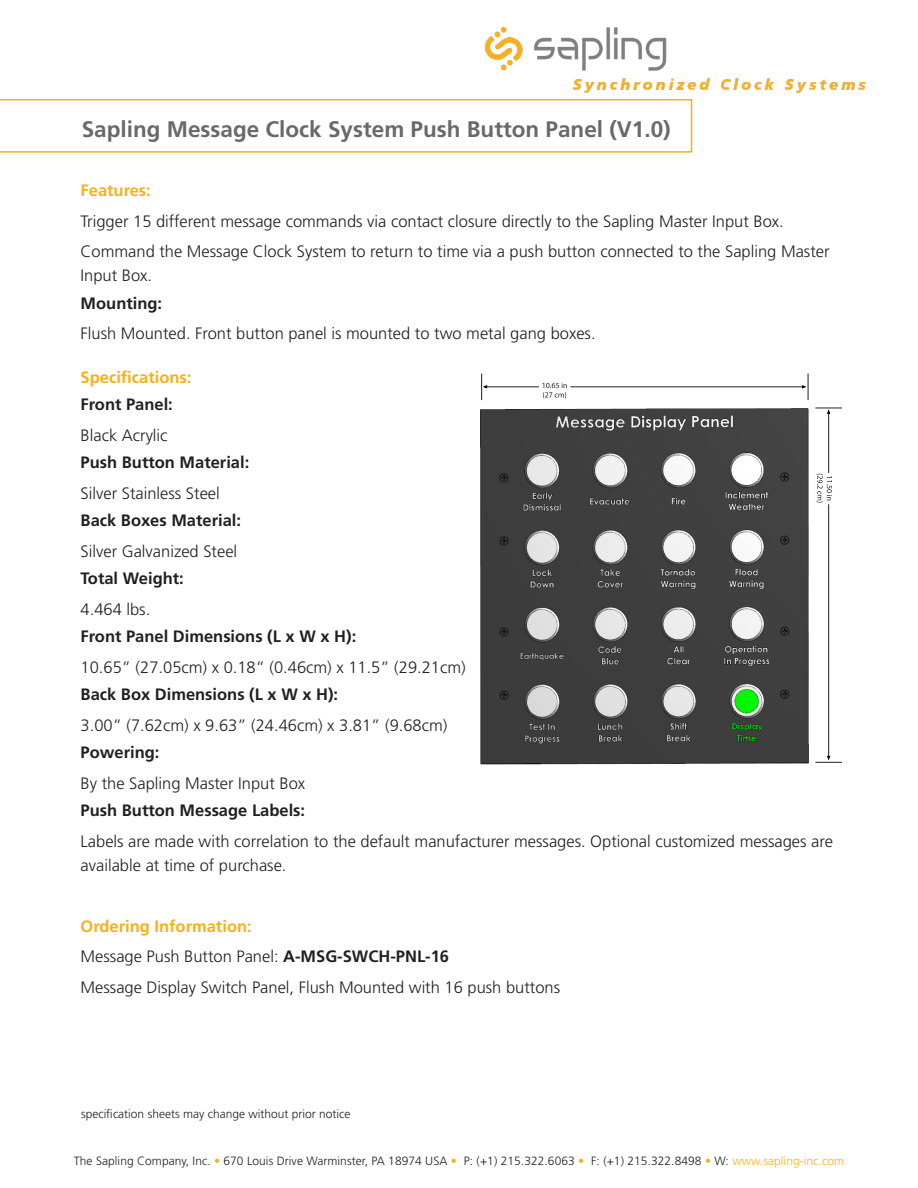
<style>
.page{position:relative;width:918px;height:1188px;background:#fff}
.page>*{position:absolute;margin:0;border:0;box-sizing:border-box;transform-origin:0 0}
.Heading{font:700 22.5px "Frutiger LT Std";color:#69696c}
.Body_Text{font:300 16.5px/24px "Frutiger LT Std";color:#231f20}
.Bold_Line{font:700 16.5px "Frutiger LT Std";color:#231f20}
.Heading_2{font:700 16.5px "Frutiger LT Std";color:#faaf18}
.Body_Text-2{font:700 16.5px "Frutiger LT Std";color:#faaf18}
.Note{font:300 12px "Frutiger LT Std";letter-spacing:.005em;color:#231f20}
.s1{font-weight:700}
.s2{color:#faaf18}
</style>
<div class="page">
<img style="left:485px;top:27px;width:381px;height:65px">
<svg style="left:0;top:99px;width:692px;height:54px"></svg>
<img style="left:480px;top:408px;width:329px;height:357px">
<hr style="left:485px;top:387px;width:54px;height:1px;background:#231f20">
<hr style="left:570px;top:387px;width:234px;height:1px;background:#231f20">
<svg style="left:481px;top:374px;width:6px;height:26px"></svg>
<svg style="left:802px;top:374px;width:7px;height:26px"></svg>
<hr style="left:828px;top:412px;width:1px;height:61px;background:#231f20">
<hr style="left:828px;top:504px;width:1px;height:254px;background:#231f20">
<svg style="left:815px;top:408px;width:27px;height:6px"></svg>
<svg style="left:815px;top:756px;width:27px;height:7px"></svg>
<svg style="left:543px;top:383px;width:24px;height:15px"></svg>
<svg style="left:816px;top:474px;width:16px;height:29px"></svg>
<p class="Heading" style="left:82px;top:116px;width:590px">Sapling Message Clock System Push Button Panel (V1.0(</p>
<p class="Heading_2" style="left:81px;top:181px;width:72px">Features:</p>
<p class="Body_Text" style="left:81px;top:209px;width:705px">Trigger 15 different message commands via contact closure directly to the Sapling Master Input Box.</p>
<p class="Body_Text" style="left:81px;top:240px;width:751px">Command the Message Clock System to return to time via a push button connected to the Sapling Master<br>Input Box.</p>
<p class="Bold_Line" style="left:81px;top:293px;width:83px">Mounting:</p>
<p class="Body_Text" style="left:81px;top:322px;width:517px">Flush Mounted. Front button panel is mounted to two metal gang boxes.</p>
<p class="Heading_2" style="left:81px;top:368px;width:112px">Specifications:</p>
<p class="Bold_Line" style="left:81px;top:395px;width:94px">Front Panel:</p>
<p class="Body_Text" style="left:81px;top:423px;width:89px">Black Acrylic</p>
<p class="Bold_Line" style="left:81px;top:453px;width:170px">Push Button Material:</p>
<p class="Body_Text" style="left:81px;top:481px;width:141px">Silver Stainless Steel</p>
<p class="Bold_Line" style="left:81px;top:511px;width:162px">Back Boxes Material:</p>
<p class="Body_Text" style="left:81px;top:539px;width:158px">Silver Galvanized Steel</p>
<p class="Bold_Line" style="left:81px;top:569px;width:105px">Total Weight:</p>
<p class="Body_Text" style="left:81px;top:597px;width:71px">4.464 lbs.</p>
<p class="Bold_Line" style="left:81px;top:627px;width:277px">Front Panel Dimensions ( WxL Hx : (</p>
<p class="Body_Text" style="left:81px;top:655px;width:387px">10.65” (27.05cm x) 0.18” (0.46cm x) 11.5” (29.21cm(</p>
<p class="Bold_Line" style="left:81px;top:685px;width:259px">Back Box Dimensions ( WxL Hx : (</p>
<p class="Body_Text" style="left:81px;top:713px;width:368px">3.00” (7.62cm x) 9.63” (24.46cm x) 3.81” (9.68cm(</p>
<p class="Bold_Line" style="left:81px;top:743px;width:80px">Powering:</p>
<p class="Body_Text" style="left:81px;top:771px;width:226px">By the Sapling Master Input Box</p>
<p class="Bold_Line" style="left:81px;top:801px;width:226px">Push Button Message Labels:</p>
<p class="Body_Text" style="left:81px;top:829px;width:754px">Labels are made with correlation to the default manufacturer messages. Optional customized messages are available at time of purchase.</p>
<p class="Body_Text-2" style="left:81px;top:916px;width:173px">Ordering Information:</p>
<p class="Body_Text" style="left:81px;top:945px;width:370px">Message Push Button Panel <span class="s1">A</span>: <span class="s1">-MSG-SWCH-PNL-16</span></p>
<p class="Body_Text" style="left:81px;top:975px;width:481px">Message Display Switch Panel, Flush Mounted with 16 push buttons</p>
<p class="Note" style="left:81px;top:1107px;width:271px">specification sheets may change without prior notice</p>
<p class="Note" style="left:74px;top:1154px;width:385px">The Sapling Company, Inc. <span class="s2">•</span> 670 Louis Drive Warminster, PA 18974 USA <span class="s2">•</span></p>
<p class="Note" style="left:464px;top:1154px;width:122px">(:P +1) 215.322.6063 <span class="s2">•</span></p>
<p class="Note" style="left:591px;top:1154px;width:255px">(:F +1) 215.322.8498 <span class="s2">•</span> W: <span class="s2">www.sapling-inc.com</span></p>
</div>
